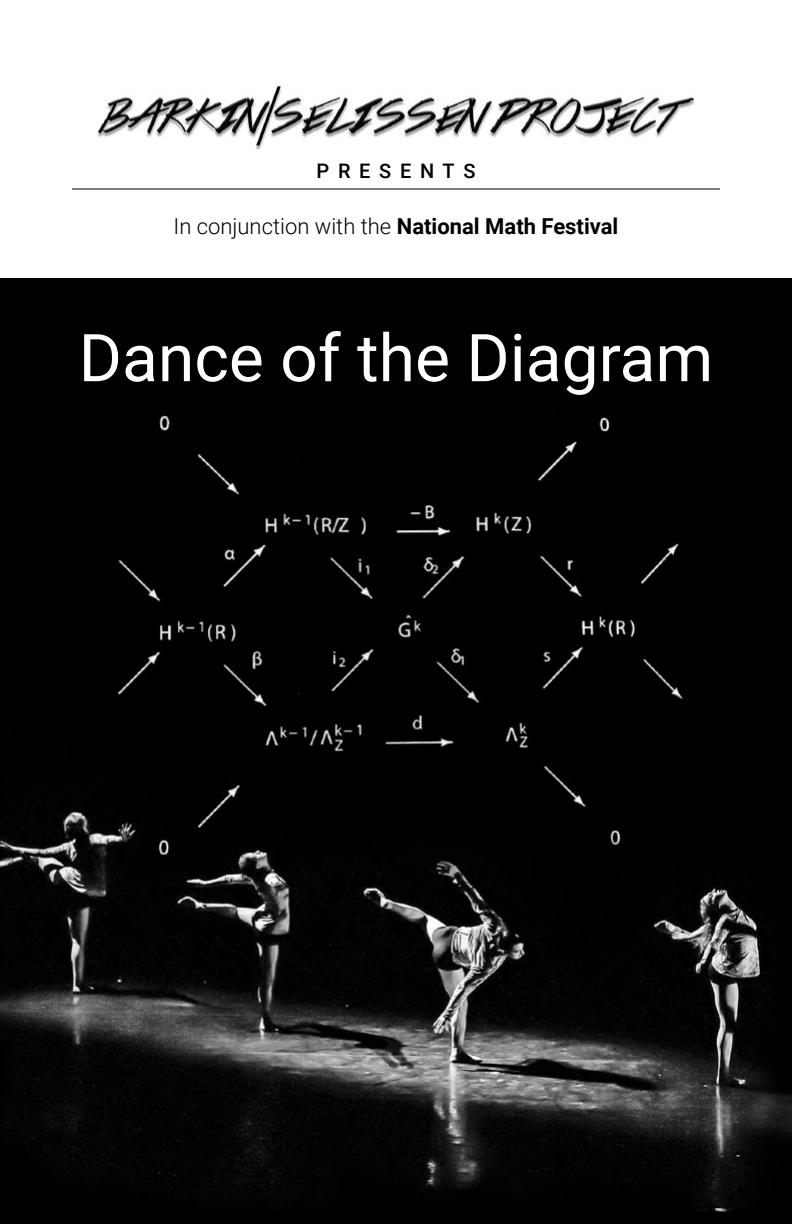
<style>
.page{position:relative;width:792px;height:1224px;background:#fff}
.page>*{position:absolute;margin:0;border:0;box-sizing:border-box;transform-origin:0 0}
.t1{font:66px "Roboto";color:#fff}
.t2{font:300 22px "Roboto";color:#000}
.t3{font:500 20px "Roboto";letter-spacing:.435em;color:#000}
.s1{font-weight:700}
</style>
<div class="page">
<img style="left:0;top:278px;width:792px;height:946px">
<img style="left:97px;top:85px;width:598px;height:65px">
<hr style="left:72px;top:188px;width:648px;height:1px;background:#000">
<p class="t3" style="left:317px;top:157px;width:160px">PRESENTS</p>
<p class="t2" style="left:174px;top:210px;width:446px">In conjunction with the <span class="s1">National Math Festival</span></p>
<h1 class="t1" style="left:79px;top:312px;width:636px">Dance of the Diagram</h1>
</div>
